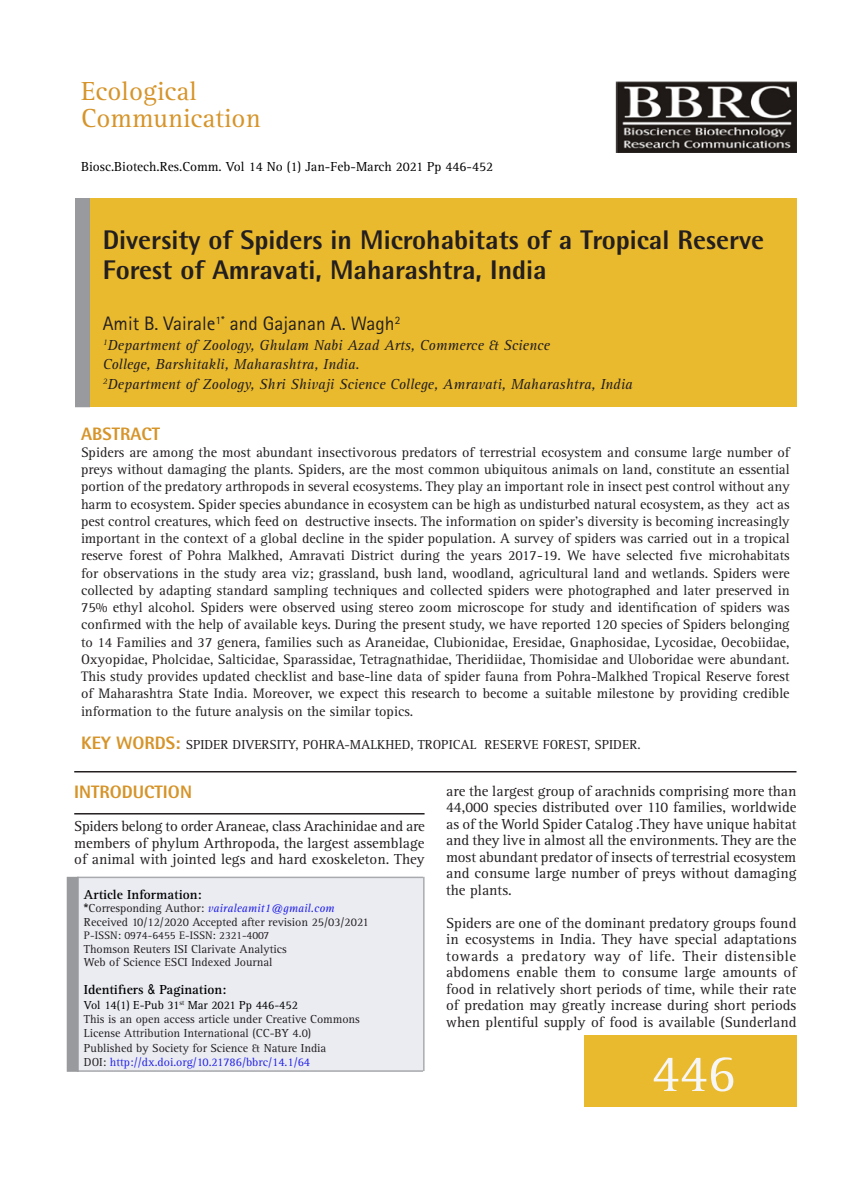
<style>
.page{position:relative;width:864px;height:1188px;background:#fff}
.page>*{position:absolute;margin:0;border:0;box-sizing:border-box;transform-origin:0 0}
.Body_text{font:54px "Rotis Serif Std";color:#f6f6f7}
.Body_text-2{font:800 27px/30px "Rotis Semi Sans Std";color:#231f20}
.Body_text-3{font:27px "Rotis Serif Std";color:#d69429}
.Body_text-4{font:19.5px "Rotis Sans Serif Std";color:#231f20}
.Body_text-5{font:800 18px "Rotis Semi Sans Std";color:#d69429}
.Body_text-6{font:15px/16.5px "Rotis Serif Std";color:#231f20;text-align:justify}
.Body_text-7{font:italic 15px "Rotis Serif Std";color:#231f20}
.Body_text-8{font:14.25px/17.2px "Rotis Serif Std";color:#231f20;text-align:justify}
.Body_text-9{font:13.5px "Rotis Serif Std";color:#000}
.Body_text-10{font:13.5px "Rotis Serif Std";color:#231f20}
.Body_text-11{font:700 13.5px "Rotis Serif Std";color:#000}
.Body_text-12{font:12px/14.2px "Rotis Serif Std";color:#231f20}
.Body_text-13{font:italic 12px "Rotis Serif Std";color:#2321e8}
.Body_text-14{font:12px "Rotis Serif Std";color:#2321e8}
.Body_text-15{font:12px "Rotis Serif Std";color:#000}
.Body_text-16{font:11.25px "Rotis Serif Std";color:#231f20}
.s1{font-family:"Rotis Serif Std";font-weight:400;font-size:13.5px;color:#231f20}
.s2{font-family:"Arial";font-weight:700;font-style:normal;color:#231f20}
.s3{font-style:normal;color:#231f20}
.s4{font-family:"Arial Narrow";font-weight:400}
.s5{color:#231f20}
</style>
<div class="page">
<img style="left:615px;top:81px;width:181px;height:72px">
<div style="left:89px;top:198px;width:707px;height:208px;background:#eaba2e"></div>
<div style="left:75px;top:198px;width:15px;height:209px;background:#989a9d"></div>
<div style="left:584px;top:1035px;width:212px;height:72px;background:#eaba2e"></div>
<hr style="left:74px;top:771px;width:722px;height:1px;background:#231f20">
<hr style="left:74px;top:813px;width:351px;height:2px;background:#231f20">
<div style="left:77px;top:877px;width:346px;height:195px;background:#eaecf2"></div>
<hr style="left:423px;top:877px;width:2px;height:194px;background:#a8aaad">
<hr style="left:77px;top:877px;width:346px;height:1px;background:#a8aaad">
<hr style="left:77px;top:1070px;width:346px;height:2px;background:#a8aaad">
<div style="left:67px;top:877px;width:12px;height:195px;background:#989a9d"></div>
<p class="Body_text-3" style="left:81px;top:75px;width:118px">Ecological</p>
<p class="Body_text-3" style="left:81px;top:102px;width:181px">Communication</p>
<p class="Body_text-9" style="left:81px;top:158px;width:414px">Biosc.Biotech.Res.Comm. Vol 14 No (1) Jan-Feb-March 2021 Pp 446-452</p>
<p class="Body_text-2" style="left:103px;top:225px;width:663px">Diversity of Spiders in Microhabitats of a Tropical Reserve<br>Forest of Amravati, Maharashtra, India</p>
<p class="Body_text-4" style="left:103px;top:312px;width:299px">Amit B. Vairale<sup>1*</sup> and Gajanan A. Wagh<sup>2</sup></p>
<p class="Body_text-7" style="left:103px;top:336px;width:449px"><sup>1</sup>Department of Zoology, Ghulam Nabi Azad Arts, Commerce &amp; Science</p>
<p class="Body_text-7" style="left:103px;top:356px;width:258px">College, Barshitakli, Maharashtra, India.</p>
<p class="Body_text-7" style="left:103px;top:375px;width:531px"><sup>2</sup>Department of Zoology, Shri Shivaji Science College, Amravati, Maharashtra, India</p>
<p class="Body_text-5" style="left:81px;top:422px;width:81px">ABSTRACT</p>
<p class="Body_text-8" style="left:81px;top:444px;width:711px">Spiders are among the most abundant insectivorous predators of terrestrial ecosystem and consume large number of preys without damaging the plants. Spiders, are the most common ubiquitous animals on land, constitute an essential portion of the predatory arthropods in several ecosystems. They play an important role in insect pest control without any harm to ecosystem. Spider species abundance in ecosystem can be high as undisturbed natural ecosystem, as they act as pest control creatures, which feed on destructive insects. The information on spider’s diversity is becoming increasingly important in the context of a global decline in the spider population. A survey of spiders was carried out in a tropical reserve forest of Pohra Malkhed, Amravati District during the years 2017-19. We have selected five microhabitats for observations in the study area viz; grassland, bush land, woodland, agricultural land and wetlands. Spiders were collected by adapting standard sampling techniques and collected spiders were photographed and later preserved in 75% ethyl alcohol. Spiders were observed using stereo zoom microscope for study and identification of spiders was confirmed with the help of available keys. During the present study, we have reported 120 species of Spiders belonging to 14 Families and 37 genera, families such as Araneidae, Clubionidae, Eresidae, Gnaphosidae, Lycosidae, Oecobiidae, Oxyopidae, Pholcidae, Salticidae, Sparassidae, Tetragnathidae, Theridiidae, Thomisidae and Uloboridae were abundant.<br>This study provides updated checklist and base-line data of spider fauna from Pohra-Malkhed Tropical Reserve forest of Maharashtra State India. Moreover, we expect this research to become a suitable milestone by providing credible information to the future analysis on the similar topics.</p>
<p class="Body_text-5" style="left:81px;top:731px;width:121px">KEY WORDS: <span class="s1">Spider</span></p>
<p class="Body_text-10" style="left:233px;top:736px;width:30px">Diversit</p>
<p class="Body_text-10" style="left:288px;top:736px;width:146px">y, Pohra-Malkhed , Tropical</p>
<p class="Body_text-10" style="left:485px;top:736px;width:17px">Reser</p>
<p class="Body_text-10" style="left:522px;top:736px;width:36px">ve Forest</p>
<p class="Body_text-10" style="left:587px;top:736px;width:23px">, Spider</p>
<p class="Body_text-10" style="left:637px;top:736px;width:5px">.</p>
<p class="Body_text-5" style="left:74px;top:780px;width:119px">INTRODUCTION</p>
<p class="Body_text-6" style="left:74px;top:818px;width:352px">Spiders belong to order Araneae, class Arachinidae and are members of phylum Arthropoda, the largest assemblage of animal with jointed legs and hard exoskeleton. They</p>
<p class="Body_text-11" style="left:84px;top:886px;width:119px">Article Information:</p>
<p class="Body_text-13" style="left:84px;top:901px;width:252px"><span class="s2">*</span><span class="s3">Corresponding Author:</span> vairaleamit1@gmail.com</p>
<p class="Body_text-12" style="left:84px;top:915px;width:286px">Received 10/12/2020 Accepted after revision 25/03/2021</p>
<p class="Body_text-16" style="left:84px;top:929px;width:187px">P-ISSN: 0974-6455 E-ISSN: 2321-4007</p>
<p class="Body_text-12" style="left:84px;top:942px;width:204px;line-height:13.5px">Thomson Reuters ISI Clarivate Analytics<br>Web of Science ESCI Indexed Journal</p>
<p class="Body_text-11" style="left:84px;top:981px;width:144px">Identifiers <span class="s4">&amp;</span> Pagination:</p>
<p class="Body_text-15" style="left:84px;top:998px;width:216px">Vol 14(1) E-Pub 31<sup>st</sup> Mar 2021 Pp 446-452</p>
<p class="Body_text-12" style="left:84px;top:1012px;width:278px">This is an open access article under Creative Commons<br>License Attribution International (CC-BY 4.0)<br>Published by Society for Science &amp; Nature India</p>
<p class="Body_text-14" style="left:84px;top:1055px;width:228px"><span class="s5">DOI:</span> http://dx.doi.org/10.21786/bbrc/14.1/64</p>
<p class="Body_text-6" style="left:446px;top:783px;width:352px">are the largest group of arachnids comprising more than 44,000 species distributed over 110 families, worldwide as of the World Spider Catalog .They have unique habitat and they live in almost all the environments. They are the most abundant predator of insects of terrestrial ecosystem and consume large number of preys without damaging the plants.</p>
<p class="Body_text-6" style="left:446px;top:915px;width:352px">Spiders are one of the dominant predatory groups found in ecosystems in India. They have special adaptations towards a predatory way of life. Their distensible abdomens enable them to consume large amounts of food in relatively short periods of time, while their rate of predation may greatly increase during short periods when plentiful supply of food is available (Sunderland</p>
<p class="Body_text" style="left:651px;top:1042px;width:86px">446</p>
</div>
